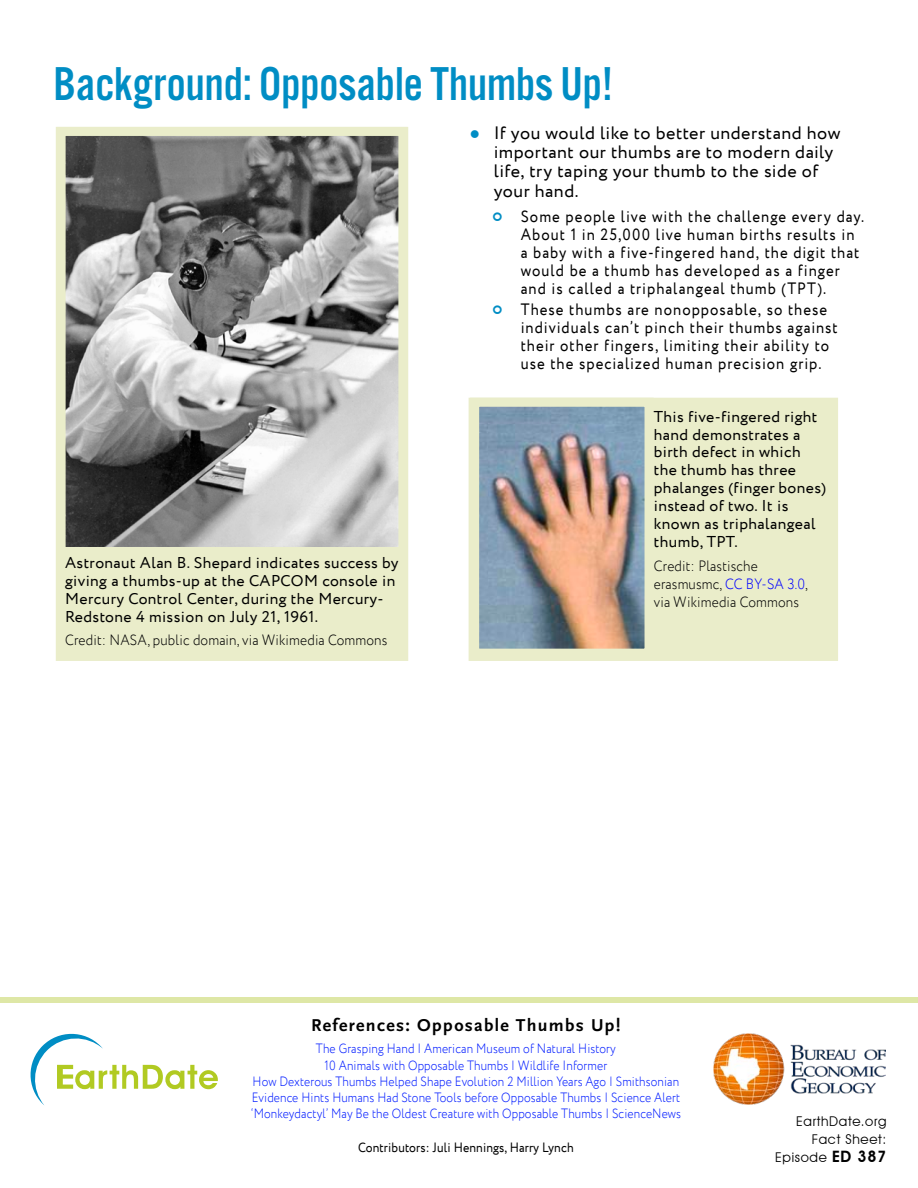
<style>
.page{position:relative;width:918px;height:1188px;background:#fff}
.page>*{position:absolute;margin:0;border:0;box-sizing:border-box;transform-origin:0 0}
.t1{font:49.35px "Alternate Got No 3 D";color:#008dc4}
.t2{font:18px/19.5px "Circe";letter-spacing:.025em;color:#000}
.t3{font:700 18px "Scala Sans Pro";letter-spacing:.075em;color:#000}
.t4{font:16.5px/18px "Circe";letter-spacing:.065em;color:#000;scale:.9 1}
.t5{font:15.75px/18px "Circe";letter-spacing:.025em;color:#000}
.t6{font:300 15px/18px "Circe";letter-spacing:.01em;color:#000;scale:.9 1}
.t7{font:300 13.5px/16.2px "Circe";letter-spacing:.01em;color:#001bff;text-align:center;scale:.87 1}
.t8{font:13.5px "Circe";letter-spacing:.01em;color:#000;scale:.9 1}
.t9{font:13.5px/18px "Avant Garde IT Cby BT";letter-spacing:.05em;color:#000;text-align:right}
.s1{color:#008dc4}
.s2{color:#00f}
.s3{font-weight:600;font-size:15.75px}
</style>
<div class="page">
<img style="left:713px;top:1034px;width:173px;height:71px">
<svg style="left:30px;top:1033px;width:188px;height:72px"></svg>
<div style="left:0;top:998px;width:918px;height:5px;background:#dee7a6"></div>
<div style="left:55px;top:561px;width:354px;height:100px;background:#eaedca"></div>
<svg style="left:55px;top:126px;width:354px;height:435px;background:#9d9e9a"></svg>
<div style="left:658px;top:397px;width:180px;height:264px;background:#eaedca"></div>
<img style="left:468px;top:397px;width:190px;height:264px">
<h1 class="t1" style="left:53px;top:58px;width:561px">Background: Opposable Thumbs Up!</h1>
<p class="t5" style="left:65px;top:554px;width:335px">Astronaut Alan B. Shepard indicates success by giving a thumbs-up at the CAPCOM console in Mercury Control Center, during the Mercury-Redstone 4 mission on July 21, 1961.</p>
<p class="t6" style="left:65px;top:631px;width:360px">Credit: NASA, public domain, via Wikimedia Commons</p>
<p class="t2" style="left:494px;top:123px;width:348px;text-indent:-24px"><span class="s1">●</span> If you would like to better understand how important our thumbs are to modern daily life, try taping your thumb to the side of your hand.</p>
<p class="t4" style="left:521px;top:208px;width:383px">Some people live with the challenge every day.<br>About 1 in 25,000 live human births results in a baby with a five-fingered hand, the digit that would be a thumb has developed as a finger and is called a triphalangeal thumb (TPT).</p>
<p class="t4" style="left:521px;top:301px;width:354px">These thumbs are nonopposable, so these individuals can’t pinch their thumbs against their other fingers, limiting their ability to use the specialized human precision grip.</p>
<p class="t5" style="left:654px;top:408px;width:174px">This five-fingered right hand demonstrates a birth defect in which the thumb has three phalanges (finger bones) instead of two. It is known as triphalangeal thumb, TPT.</p>
<p class="t6" style="left:654px;top:557px;width:173px">Credit: Plastische erasmusmc, <span class="s2">CC BY-SA 3.0</span>, via Wikimedia Commons</p>
<p class="t3" style="left:311px;top:1014px;width:311px">References: Opposable Thumbs Up!</p>
<p class="t7" style="left:251px;top:1041px;width:496px">The Grasping Hand | American Museum of Natural History<br>10 Animals with Opposable Thumbs | Wildlife Informer<br>How Dexterous Thumbs Helped Shape Evolution 2 Million Years Ago | Smithsonian Evidence Hints Humans Had Stone Tools before Opposable Thumbs | Science Alert ‘Monkeydactyl’ May Be the Oldest Creature with Opposable Thumbs | ScienceNews</p>
<p class="t8" style="left:358px;top:1139px;width:241px">Contributors: Juli Hennings, Harry Lynch</p>
<p class="t9" style="left:775px;top:1113px;width:113px">EarthDate.org<br>Fact Sheet:<br>Episode <span class="s3">ED 387</span></p>
</div>
